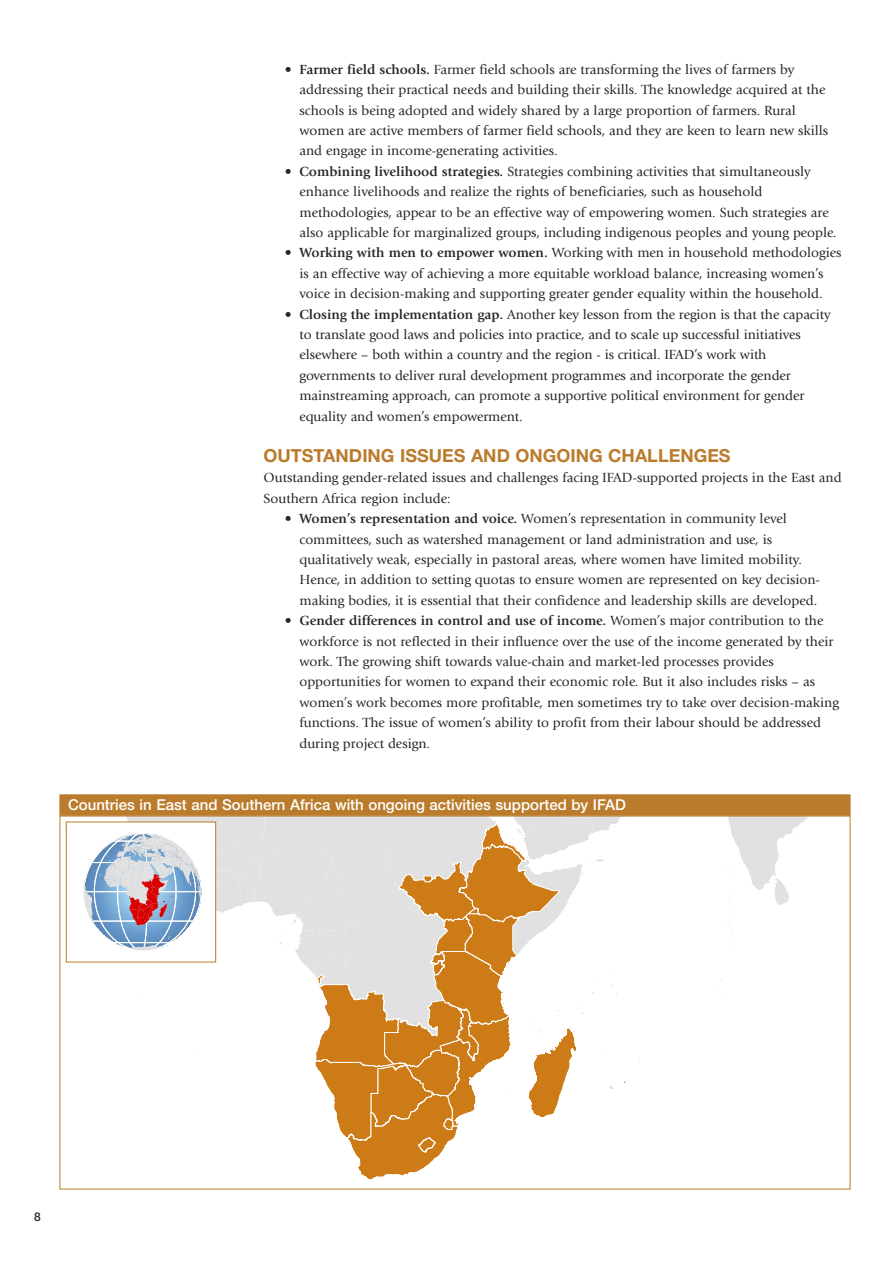
<style>
.page{position:relative;width:893px;height:1263px;background:#fff}
.page>*{position:absolute;margin:0;border:0;box-sizing:border-box;transform-origin:0 0}
.t1{font:700 18px "Helvetica Neue";color:#ba7c2c}
.t2{font:500 15px "Helvetica Neue";color:#fff}
.t3{font:13.8px/20.4px "Giovanni";color:#272627}
.t4{font:500 12px "Helvetica Neue";color:#272627}
.s1{font-weight:700}
</style>
<div class="page">
<svg style="left:728px;top:818px;width:79px;height:115px"></svg>
<div style="left:60px;top:795px;width:790px;height:20px;background:#ba7c2c"></div>
<div style="left:60px;top:794px;width:790px;height:22px;border:1px solid #ba7c2c"></div>
<svg style="left:65px;top:816px;width:600px;height:373px"></svg>
<div style="left:66px;top:822px;width:150px;height:140px;border:1px solid #ba7c2c"></div>
<p class="t3" style="left:299px;top:60px;width:530px;text-indent:-15px">• <span class="s1">Farmer field schools.</span> Farmer field schools are transforming the lives of farmers by addressing their practical needs and building their skills. The knowledge acquired at the schools is being adopted and widely shared by a large proportion of farmers. Rural women are active members of farmer field schools, and they are keen to learn new skills and engage in income-generating activities.</p>
<p class="t3" style="left:299px;top:162px;width:539px;text-indent:-15px">• <span class="s1">Combining livelihood strategies.</span> Strategies combining activities that simultaneously enhance livelihoods and realize the rights of beneficiaries, such as household methodologies, appear to be an effective way of empowering women. Such strategies are also applicable for marginalized groups, including indigenous peoples and young people.</p>
<p class="t3" style="left:285px;top:244px;width:558px;text-align:center">• <span class="s1">Working with men to empower women.</span> Working with men in household methodologies is an effective way of achieving a more equitable workload balance, increasing women’s voice in decision-making and supporting greater gender equality within the household.</p>
<p class="t3" style="left:299px;top:305px;width:533px;text-indent:-15px">• <span class="s1">Closing the implementation gap.</span> Another key lesson from the region is that the capacity to translate good laws and policies into practice, and to scale up successful initiatives elsewhere – both within a country and the region - is critical. IFAD’s work with governments to deliver rural development programmes and incorporate the gender mainstreaming approach, can promote a supportive political environment for gender equality and women’s empowerment.</p>
<h1 class="t1" style="left:264px;top:449px;width:468px">OUTSTANDING ISSUES AND ONGOING CHALLENGES</h1>
<p class="t3" style="left:264px;top:469px;width:580px">Outstanding gender-related issues and challenges facing IFAD-supported projects in the East and<br>Southern Africa region include:</p>
<p class="t3" style="left:299px;top:509px;width:522px;text-indent:-15px">• <span class="s1">Women’s representation and voice.</span> Women’s representation in community level committees, such as watershed management or land administration and use, is qualitatively weak, especially in pastoral areas, where women have limited mobility.<br>Hence, in addition to setting quotas to ensure women are represented on key decision&shy;making bodies, it is essential that their confidence and leadership skills are developed.</p>
<p class="t3" style="left:299px;top:611px;width:541px;text-indent:-15px">• <span class="s1">Gender differences in control and use of income.</span> Women’s major contribution to the workforce is not reflected in their influence over the use of the income generated by their work. The growing shift towards value-chain and market-led processes provides opportunities for women to expand their economic role. But it also includes risks – as women’s work becomes more profitable, men sometimes try to take over decision-making functions. The issue of women’s ability to profit from their labour should be addressed during project design.</p>
<p class="t2" style="left:68px;top:799px;width:559px">Countries in East and Southern Africa with ongoing activities supported by IFAD</p>
<p class="t4" style="left:34px;top:1212px;width:8px">8</p>
</div>
